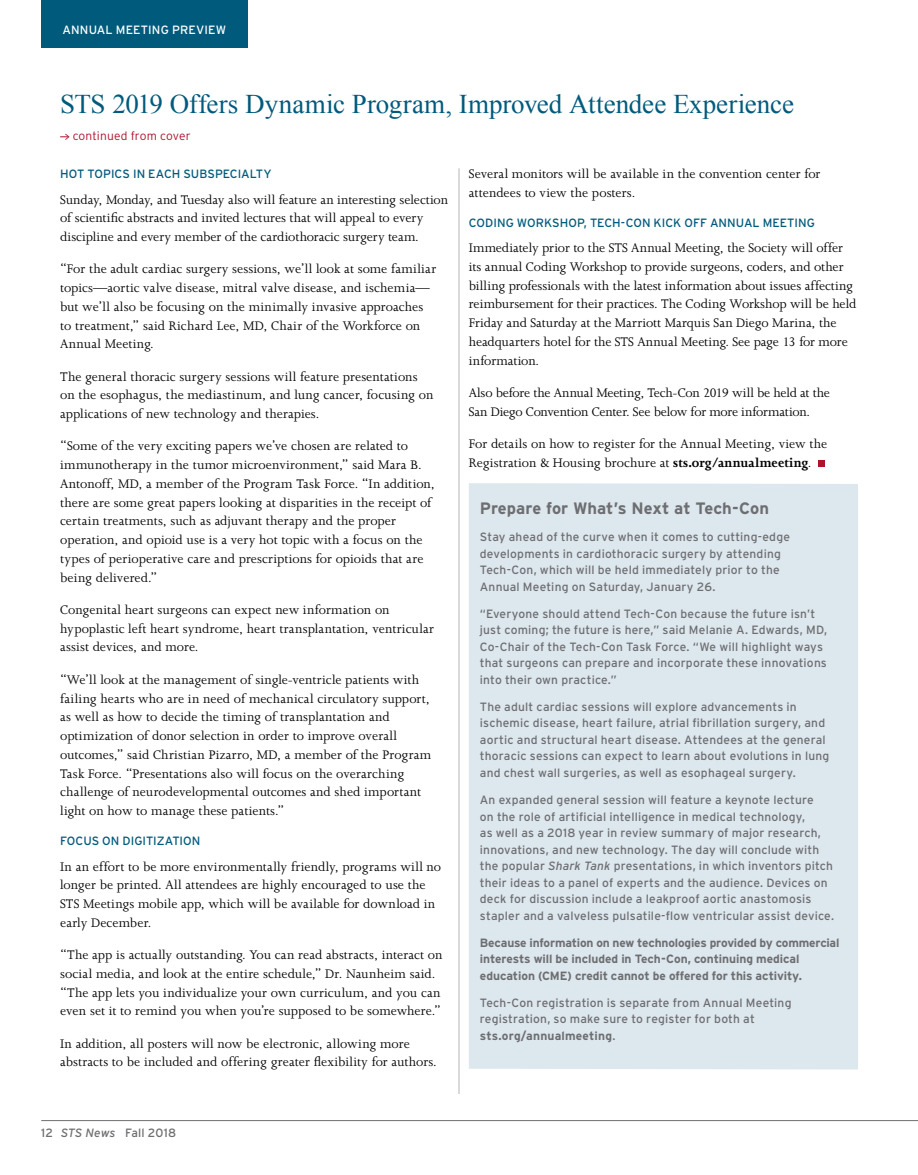
<style>
.page{position:relative;width:918px;height:1175px;background:#fff}
.page>*{position:absolute;margin:0;border:0;box-sizing:border-box;transform-origin:0 0}
.t1{font:27px "Times New Roman";color:#005a7c}
.t2{font:700 16.5px "Interstate";color:#6d6e71}
.t3{font:14.25px/18.8px "Joanna MT Std";color:#000}
.t4{font:14.25px/18.8px "Joanna MT Std";letter-spacing:-.02em;color:#000}
.t5{font:12px/16.5px "Interstate";letter-spacing:.015em;color:#6d6e71}
.t6{font:700 12px/16.5px "Interstate";letter-spacing:-.01em;color:#6d6e71}
.t7{font:12px "Interstate";color:#005a7c}
.t8{font:12px "Interstate";letter-spacing:.015em;color:#fff}
.t9{font:300 12px "Interstate";letter-spacing:.01em;color:#ae132a}
.s1{font-weight:700}
.s2{font-style:italic}
</style>
<div class="page">
<hr style="left:41px;top:1120px;width:877px;height:1px;background:#6d6e71">
<div style="left:41px;top:0;width:206px;height:47px;background:#005a7c"></div>
<svg style="left:819px;top:460px;width:6px;height:6px"></svg>
<svg style="left:60px;top:134px;width:10px;height:6px"></svg>
<hr style="left:459px;top:168px;width:1px;height:925px;background:#b1b4b6">
<div style="left:469px;top:483px;width:389px;height:586px;background:#dde7ee"></div>
<p class="t8" style="left:62px;top:22px;width:165px">ANNUAL MEETING PREVIEW</p>
<h1 class="t1" style="left:60px;top:86px;width:735px">STS 2019 Offers Dynamic Program, Improved Attendee Experience</h1>
<p class="t9" style="left:73px;top:128px;width:119px">continued from cover</p>
<p class="t7" style="left:60px;top:166px;width:213px">HOT TOPICS IN EACH SUBSPECIALTY</p>
<p class="t3" style="left:60px;top:190px;width:389px">Sunday, Monday, and Tuesday also will feature an interesting selection of scientific abstracts and invited lectures that will appeal to every discipline and every member of the cardiothoracic surgery team.</p>
<p class="t3" style="left:60px;top:260px;width:378px">“For the adult cardiac surgery sessions, we’ll look at some familiar topics—aortic valve disease, mitral valve disease, and ischemia— but we’ll also be focusing on the minimally invasive approaches to treatment,” said Richard Lee, MD, Chair of the Workforce on Annual Meeting.</p>
<p class="t3" style="left:60px;top:367px;width:375px">The general thoracic surgery sessions will feature presentations on the esophagus, the mediastinum, and lung cancer, focusing on applications of new technology and therapies.</p>
<p class="t3" style="left:60px;top:437px;width:376px">“Some of the very exciting papers we’ve chosen are related to immunotherapy in the tumor microenvironment,” said Mara B.<br>Antonoff, MD, a member of the Program Task Force. “In addition, there are some great papers looking at disparities in the receipt of certain treatments, such as adjuvant therapy and the proper operation, and opioid use is a very hot topic with a focus on the types of perioperative care and prescriptions for opioids that are being delivered.”</p>
<p class="t3" style="left:60px;top:600px;width:376px">Congenital heart surgeons can expect new information on hypoplastic left heart syndrome, heart transplantation, ventricular assist devices, and more.</p>
<p class="t3" style="left:60px;top:670px;width:373px">“We’ll look at the management of single-ventricle patients with failing hearts who are in need of mechanical circulatory support, as well as how to decide the timing of transplantation and optimization of donor selection in order to improve overall outcomes,” said Christian Pizarro, MD, a member of the Program Task Force. “Presentations also will focus on the overarching challenge of neurodevelopmental outcomes and shed important light on how to manage these patients.”</p>
<p class="t7" style="left:60px;top:833px;width:142px">FOCUS ON DIGITIZATION</p>
<p class="t3" style="left:60px;top:857px;width:383px">In an effort to be more environmentally friendly, programs will no longer be printed. All attendees are highly encouraged to use the STS Meetings mobile app, which will be available for download in early December.</p>
<p class="t3" style="left:60px;top:945px;width:384px">“The app is actually outstanding. You can read abstracts, interact on social media, and look at the entire schedule,” Dr. Naunheim said. “The app lets you individualize your own curriculum, and you can even set it to remind you when you’re supposed to be somewhere.”</p>
<p class="t3" style="left:60px;top:1034px;width:378px">In addition, all posters will now be electronic, allowing more abstracts to be included and offering greater flexibility for authors.</p>
<p class="t3" style="left:469px;top:164px;width:353px">Several monitors will be available in the convention center for attendees to view the posters.</p>
<p class="t7" style="left:469px;top:215px;width:348px">CODING WORKSHOP, TECH-CON KICK OFF ANNUAL MEETING</p>
<p class="t3" style="left:469px;top:238px;width:389px">Immediately prior to the STS Annual Meeting, the Society will offer its annual Coding Workshop to provide surgeons, coders, and other billing professionals with the latest information about issues affecting reimbursement for their practices. The Coding Workshop will be held Friday and Saturday at the Marriott Marquis San Diego Marina, the headquarters hotel for the STS Annual Meeting. See page 13 for more information.</p>
<p class="t4" style="left:469px;top:383px;width:363px">Also before the Annual Meeting, Tech-Con 2019 will be held at the<br>San Diego Convention Center. See below for more information.</p>
<p class="t3" style="left:469px;top:434px;width:360px">For details on how to register for the Annual Meeting, view the<br>Registration &amp; Housing brochure at <span class="s1">sts.org/annualmeeting</span>.</p>
<p class="t2" style="left:480px;top:498px;width:291px">Prepare for What’s Next at Tech-Con</p>
<p class="t5" style="left:480px;top:529px;width:312px">Stay ahead of the curve when it comes to cutting-edge developments in cardiothoracic surgery by attending Tech-Con, which will be held immediately prior to the Annual Meeting on Saturday, January 26.</p>
<p class="t5" style="left:480px;top:605px;width:349px">“Everyone should attend Tech-Con because the future isn’t just coming; the future is here,” said Melanie A. Edwards, MD, Co-Chair of the Tech-Con Task Force. “We will highlight ways that surgeons can prepare and incorporate these innovations into their own practice.”</p>
<p class="t5" style="left:480px;top:698px;width:351px">The adult cardiac sessions will explore advancements in ischemic disease, heart failure, atrial fibrillation surgery, and aortic and structural heart disease. Attendees at the general thoracic sessions can expect to learn about evolutions in lung and chest wall surgeries, as well as esophageal surgery.</p>
<p class="t5" style="left:480px;top:791px;width:356px">An expanded general session will feature a keynote lecture<br>on the role of artificial intelligence in medical technology,<br>as well as a 2018 year in review summary of major research, innovations, and new technology. The day will conclude with the popular <span class="s2">Shark Tank</span> presentations, in which inventors pitch their ideas to a panel of experts and the audience. Devices on deck for discussion include a leakproof aortic anastomosis stapler and a valveless pulsatile-flow ventricular assist device.</p>
<p class="t6" style="left:480px;top:934px;width:361px">Because information on new technologies provided by commercial interests will be included in Tech-Con, continuing medical education (CME) credit cannot be offered for this activity.</p>
<p class="t5" style="left:480px;top:994px;width:313px">Tech-Con registration is separate from Annual Meeting registration, so make sure to register for both at <span class="s1">sts.org/annualmeeting</span>.</p>
<p class="t5" style="left:41px;top:1124px;width:136px">12 <span class="s2">STS News</span> Fall 2018</p>
</div>
